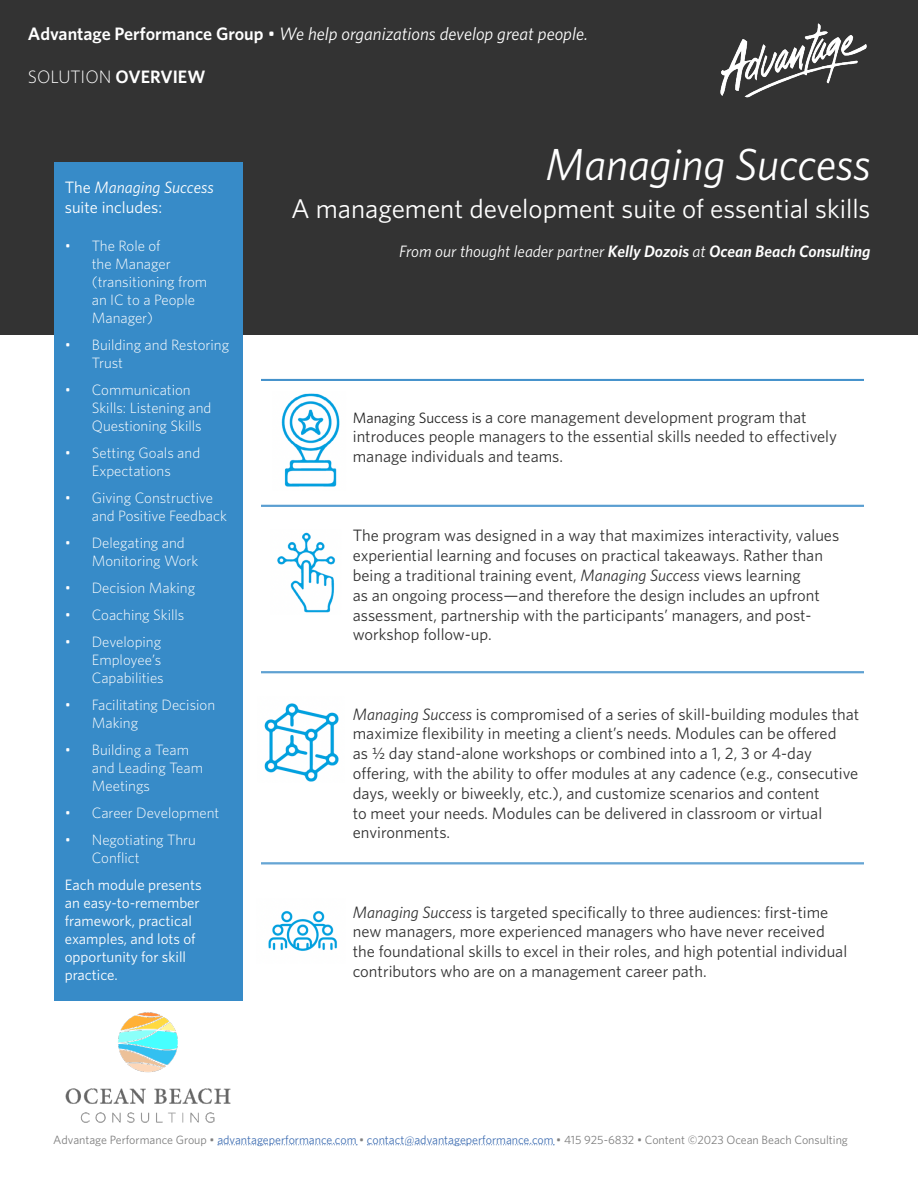
<style>
.page{position:relative;width:918px;height:1188px;background:#fff}
.page>*{position:absolute;margin:0;border:0;box-sizing:border-box;transform-origin:0 0}
.t1{font:italic 45px "Whitney";color:#fff}
.t2{font:27px "Whitney";color:#fff}
.t3{font:italic 18px "Whitney";color:#fff}
.t4{font:300 18px "Whitney";color:#fff}
.t5{font:16.5px/19.8px "Whitney";color:#333}
.t6{font:italic 600 16.5px "Whitney";color:#fff}
.t7{font:16.5px/19.8px "Whitney";color:#fff}
.t8{font:300 15px/18px "Whitney";color:#fff}
.t9{font:15px/18px "Whitney";color:#fff}
.t10{font:12px "Whitney";color:#808080}
.s1{font-weight:600;font-style:normal}
.s2{font-style:normal}
.s3{font-weight:600}
.s4{font-style:italic}
.s5{font-weight:400}
.s6{font-size:15px;color:#222}
.s7{color:#4371b4}
</style>
<div class="page">
<div style="left:0;top:0;width:918px;height:335px;background:#333"></div>
<div style="left:54px;top:162px;width:189px;height:839px;background:#378bc8"></div>
<img style="left:720px;top:23px;width:147px;height:75px">
<svg style="left:218px;top:1144px;width:139px;height:1px"></svg>
<svg style="left:367px;top:1144px;width:187px;height:1px"></svg>
<img style="left:65px;top:1012px;width:166px;height:111px">
<hr style="left:261px;top:379px;width:603px;height:1px;background:#398bc8">
<hr style="left:261px;top:380px;width:603px;height:1px;background:#398bc8">
<hr style="left:261px;top:505px;width:603px;height:1px;background:#398bc8">
<hr style="left:261px;top:506px;width:603px;height:1px;background:#398bc8">
<hr style="left:261px;top:671px;width:603px;height:1px;background:#398bc8">
<hr style="left:261px;top:673px;width:603px;height:1px;background:#398bc8">
<hr style="left:261px;top:862px;width:603px;height:1px;background:#398bc8">
<hr style="left:261px;top:864px;width:603px;height:1px;background:#398bc8">
<img style="left:281px;top:393px;width:59px;height:94px">
<img style="left:277px;top:532px;width:59px;height:81px">
<img style="left:268px;top:911px;width:69px;height:40px">
<img style="left:264px;top:703px;width:75px;height:79px">
<p class="t3" style="left:28px;top:21px;width:562px"><span class="s1">Advantage Performance Group</span> <span class="s2">•</span> We help organizations develop great people.</p>
<p class="t4" style="left:28px;top:65px;width:179px">SOLUTION <span class="s3">OVERVIEW</span></p>
<p class="t7" style="left:65px;top:177px;width:150px">The <span class="s4">Managing Success </span>suite includes:</p>
<p class="t8" style="left:92px;top:236px;width:117px;text-indent:-27px">• The Role of<br>the Manager (transitioning from an IC to a People<br>Manager)</p>
<p class="t8" style="left:92px;top:335px;width:139px;text-indent:-27px">• Building and Restoring<br>Trust</p>
<p class="t8" style="left:92px;top:380px;width:121px;text-indent:-27px">• Communication<br>Skills: Listening and<br>Questioning Skills</p>
<p class="t8" style="left:65px;top:443px;width:137px;text-align:center">• Setting Goals and<br>Expectations</p>
<p class="t8" style="left:92px;top:488px;width:137px;text-indent:-27px">• Giving Constructive and Positive Feedback</p>
<p class="t8" style="left:92px;top:533px;width:108px;text-indent:-27px">• Delegating and<br>Monitoring Work</p>
<p class="t8" style="left:65px;top:578px;width:132px">• Decision Making</p>
<p class="t8" style="left:65px;top:605px;width:121px">• Coaching Skills</p>
<p class="t8" style="left:92px;top:632px;width:74px;text-indent:-27px">• Developing<br>Employee’s<br>Capabilities</p>
<p class="t8" style="left:92px;top:695px;width:125px;text-indent:-27px">• Facilitating Decision<br>Making</p>
<p class="t8" style="left:92px;top:740px;width:113px;text-indent:-27px">• Building a Team and Leading Team<br>Meetings</p>
<p class="t8" style="left:65px;top:803px;width:156px">• Career Development</p>
<p class="t8" style="left:92px;top:830px;width:106px;text-indent:-27px">• Negotiating Thru<br>Conflict</p>
<p class="t9" style="left:65px;top:875px;width:138px">Each module presents an easy-to-remember framework, practical examples, and lots of opportunity for skill practice.</p>
<h1 class="t1" style="left:545px;top:134px;width:327px">Managing Success</h1>
<h2 class="t2" style="left:291px;top:190px;width:581px">A management development suite of essential skills</h2>
<p class="t6" style="left:399px;top:240px;width:473px"><span class="s5">From our thought leader partner</span> Kelly Dozois <span class="s5">at</span> Ocean Beach Consulting</p>
<p class="t5" style="left:353px;top:407px;width:486px"><span class="s6">Managing Success is</span> a core management development program that introduces people managers to the essential skills needed to effectively manage individuals and teams.</p>
<p class="t5" style="left:353px;top:525px;width:488px">The program was designed in a way that maximizes interactivity, values experiential learning and focuses on practical takeaways. Rather than being a traditional training event, <span class="s4">Managing Success</span> views learning<br>as an ongoing process—and therefore the design includes an upfront assessment, partnership with the participants’ managers, and post&shy;workshop follow-up.</p>
<p class="t5" style="left:353px;top:704px;width:508px"><span class="s4">Managing Success</span> is compromised of a series of skill-building modules that maximize flexibility in meeting a client’s needs. Modules can be offered<br>as ½ day stand-alone workshops or combined into a 1, 2, 3 or 4-day offering, with the ability to offer modules at any cadence (e.g., consecutive days, weekly or biweekly, etc.), and customize scenarios and content<br>to meet your needs. Modules can be delivered in classroom or virtual environments.</p>
<p class="t5" style="left:353px;top:902px;width:496px"><span class="s4">Managing Success</span> is targeted specifically to three audiences: first-time new managers, more experienced managers who have never received the foundational skills to excel in their roles, and high potential individual contributors who are on a management career path.</p>
<p class="t10" style="left:53px;top:1131px;width:796px">Advantage Performance Group • <span class="s7">advantageperformance.com</span> • <span class="s7">contact@advantageperformance.com</span> • 415 925-6832 • Content ©2023 Ocean Beach Consulting</p>
</div>
